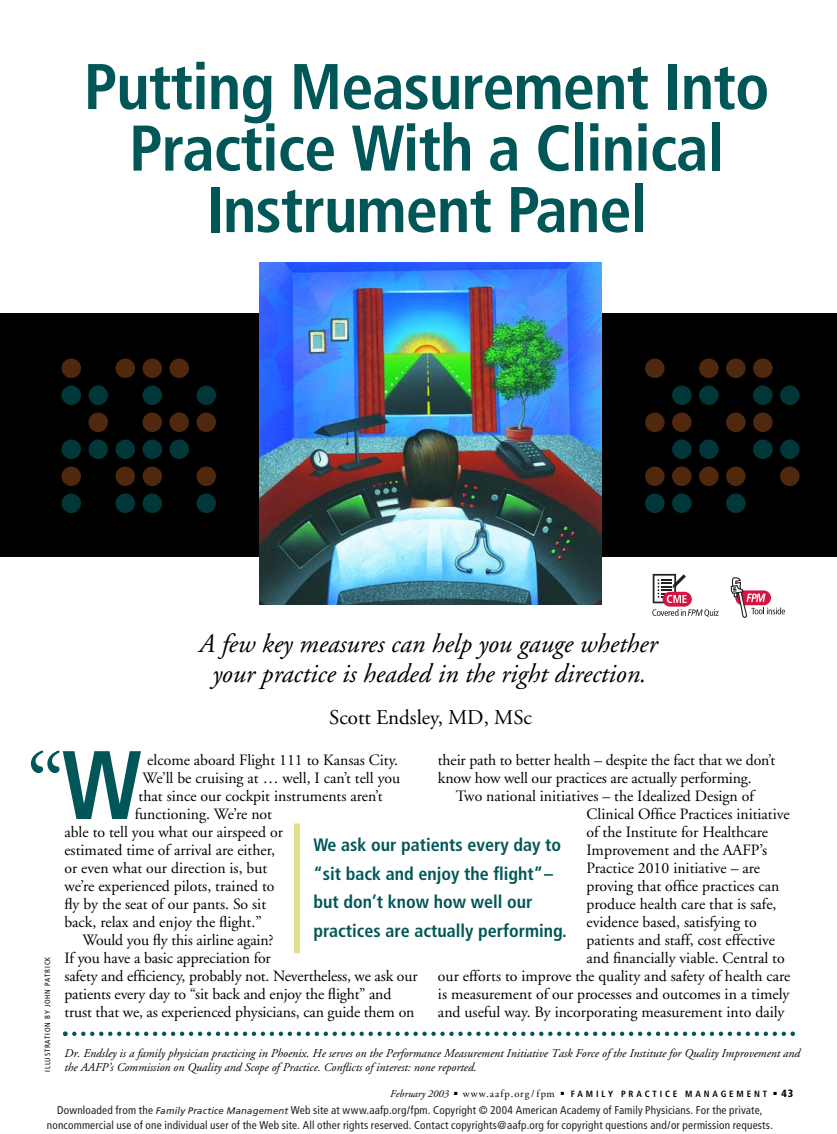
<style>
.page{position:relative;width:837px;height:1134px;background:#fff}
.page>*{position:absolute;margin:0;border:0;box-sizing:border-box;transform-origin:0 0}
.t1{font:97.2px "Adobe Garamond";color:#015758}
.t2{font:700 condensed 64.5px/61.5px "Frutiger";letter-spacing:-.015em;color:#015758;text-align:center}
.t3{font:italic 26.55px/29.7px "Adobe Garamond";color:#000;text-align:center}
.t4{font:21px "Adobe Garamond";color:#000}
.t5{font:700 condensed 18px/28.5px "Frutiger";color:#015758}
.t6{font:15.75px/18px "Adobe Garamond";color:#000}
.t7{font:italic 12px/14.7px "Adobe Garamond";color:#000}
.t8{font:condensed 11.25px/15px "Frutiger";letter-spacing:.015em;color:#231f20;text-align:center}
.t9{font:10.5px "Adobe Garamond";letter-spacing:.1em;color:#000}
.t10{font:italic 10.5px "Adobe Garamond";color:#000}
.t11{font:900 condensed 10.5px "Frutiger";color:#000}
.t12{font:700 condensed 9px "Frutiger";letter-spacing:.31em;color:#000}
.t13{font:condensed 7.5px "Frutiger";letter-spacing:.095em;color:#000}
.s1{font-family:"Frutiger";font-weight:700;font-stretch:condensed}
.s2{font-style:italic;font-stretch:normal;font-size:9.6px}
</style>
<div class="page">
<div style="left:0;top:314px;width:837px;height:243px;background:#000"></div>
<img style="left:260px;top:262px;width:341px;height:342px">
<svg style="left:63px;top:1032px;width:732px;height:4px"></svg>
<div style="left:294px;top:824px;width:6px;height:129px;background:#e0e08d"></div>
<div style="left:62px;top:359px;width:19px;height:19px;background:#4f280e;border-radius:50%"></div>
<div style="left:116px;top:359px;width:19px;height:19px;background:#4f280e;border-radius:50%"></div>
<div style="left:143px;top:359px;width:19px;height:19px;background:#4f280e;border-radius:50%"></div>
<div style="left:170px;top:359px;width:19px;height:19px;background:#4f280e;border-radius:50%"></div>
<div style="left:62px;top:386px;width:19px;height:19px;background:#013738;border-radius:50%"></div>
<div style="left:89px;top:386px;width:19px;height:19px;background:#013738;border-radius:50%"></div>
<div style="left:143px;top:386px;width:19px;height:19px;background:#013738;border-radius:50%"></div>
<div style="left:197px;top:386px;width:19px;height:19px;background:#013738;border-radius:50%"></div>
<div style="left:89px;top:413px;width:19px;height:19px;background:#4f280e;border-radius:50%"></div>
<div style="left:143px;top:413px;width:19px;height:19px;background:#4f280e;border-radius:50%"></div>
<div style="left:170px;top:413px;width:19px;height:19px;background:#4f280e;border-radius:50%"></div>
<div style="left:197px;top:413px;width:19px;height:19px;background:#4f280e;border-radius:50%"></div>
<div style="left:62px;top:440px;width:19px;height:19px;background:#013738;border-radius:50%"></div>
<div style="left:89px;top:440px;width:19px;height:19px;background:#013738;border-radius:50%"></div>
<div style="left:116px;top:440px;width:19px;height:19px;background:#013738;border-radius:50%"></div>
<div style="left:143px;top:440px;width:19px;height:19px;background:#013738;border-radius:50%"></div>
<div style="left:170px;top:440px;width:19px;height:19px;background:#013738;border-radius:50%"></div>
<div style="left:62px;top:467px;width:19px;height:19px;background:#4f280e;border-radius:50%"></div>
<div style="left:116px;top:467px;width:19px;height:19px;background:#4f280e;border-radius:50%"></div>
<div style="left:143px;top:467px;width:19px;height:19px;background:#4f280e;border-radius:50%"></div>
<div style="left:197px;top:467px;width:19px;height:19px;background:#4f280e;border-radius:50%"></div>
<div style="left:62px;top:494px;width:19px;height:19px;background:#013738;border-radius:50%"></div>
<div style="left:116px;top:494px;width:19px;height:19px;background:#013738;border-radius:50%"></div>
<div style="left:143px;top:494px;width:19px;height:19px;background:#013738;border-radius:50%"></div>
<div style="left:197px;top:494px;width:19px;height:19px;background:#013738;border-radius:50%"></div>
<div style="left:645px;top:359px;width:20px;height:19px;background:#4f280e;border-radius:50%"></div>
<div style="left:699px;top:359px;width:20px;height:19px;background:#4f280e;border-radius:50%"></div>
<div style="left:726px;top:359px;width:20px;height:19px;background:#4f280e;border-radius:50%"></div>
<div style="left:753px;top:359px;width:20px;height:19px;background:#4f280e;border-radius:50%"></div>
<div style="left:672px;top:386px;width:20px;height:19px;background:#013738;border-radius:50%"></div>
<div style="left:699px;top:386px;width:20px;height:19px;background:#013738;border-radius:50%"></div>
<div style="left:753px;top:386px;width:20px;height:19px;background:#013738;border-radius:50%"></div>
<div style="left:780px;top:386px;width:20px;height:19px;background:#013738;border-radius:50%"></div>
<div style="left:645px;top:413px;width:20px;height:19px;background:#4f280e;border-radius:50%"></div>
<div style="left:672px;top:413px;width:20px;height:19px;background:#4f280e;border-radius:50%"></div>
<div style="left:726px;top:413px;width:20px;height:19px;background:#4f280e;border-radius:50%"></div>
<div style="left:753px;top:413px;width:20px;height:19px;background:#4f280e;border-radius:50%"></div>
<div style="left:672px;top:440px;width:20px;height:19px;background:#013738;border-radius:50%"></div>
<div style="left:699px;top:440px;width:20px;height:19px;background:#013738;border-radius:50%"></div>
<div style="left:753px;top:440px;width:20px;height:19px;background:#013738;border-radius:50%"></div>
<div style="left:780px;top:440px;width:20px;height:19px;background:#013738;border-radius:50%"></div>
<div style="left:645px;top:467px;width:20px;height:19px;background:#4f280e;border-radius:50%"></div>
<div style="left:672px;top:467px;width:20px;height:19px;background:#4f280e;border-radius:50%"></div>
<div style="left:699px;top:467px;width:20px;height:19px;background:#4f280e;border-radius:50%"></div>
<div style="left:726px;top:467px;width:20px;height:19px;background:#4f280e;border-radius:50%"></div>
<div style="left:780px;top:467px;width:20px;height:19px;background:#4f280e;border-radius:50%"></div>
<div style="left:645px;top:494px;width:20px;height:19px;background:#013738;border-radius:50%"></div>
<div style="left:672px;top:494px;width:20px;height:19px;background:#013738;border-radius:50%"></div>
<div style="left:726px;top:494px;width:20px;height:19px;background:#013738;border-radius:50%"></div>
<svg style="left:652px;top:609px;width:67px;height:8px"></svg>
<div style="left:663px;top:592px;width:29px;height:15px;background:#d71344;border-radius:7px"></div>
<svg style="left:653px;top:574px;width:34px;height:29px"></svg>
<svg style="left:730px;top:577px;width:55px;height:41px"></svg>
<h2 class="t2" style="left:84px;top:61px;width:687px">Putting Measurement Into<br>Practice With a Clinical<br>Instrument Panel</h2>
<h3 class="t3" style="left:199px;top:631px;width:460px">A few key measures can help you gauge whether your practice is headed in the right direction.</h3>
<h3 class="t4" style="left:329px;top:709px;width:204px">Scott Endsley, MD, MSc</h3>
<h1 class="t1" style="left:26px;top:749px;width:118px">“<span class="s1">W</span></h1>
<p class="t6" style="left:147px;top:752px;width:252px">elcome aboard Flight 111 to Kansas City.</p>
<p class="t6" style="left:438px;top:752px;width:339px">their path to better health – despite the fact that we don’t know how well our practices are actually performing.</p>
<p class="t6" style="left:456px;top:788px;width:299px">Two national initiatives – the Idealized Design of</p>
<p class="t6" style="left:587px;top:806px;width:205px">Clinical Office Practices initiative</p>
<p class="t6" style="left:587px;top:824px;width:183px">of the Institute for Healthcare</p>
<p class="t6" style="left:587px;top:842px;width:182px">Improvement and the AAFP’s</p>
<p class="t6" style="left:587px;top:860px;width:175px">Practice 2010 initiative – are</p>
<p class="t6" style="left:587px;top:878px;width:194px">proving that office practices can</p>
<p class="t6" style="left:587px;top:896px;width:192px">produce health care that is safe,</p>
<p class="t6" style="left:587px;top:914px;width:172px">evidence based, satisfying to</p>
<p class="t6" style="left:587px;top:932px;width:190px">patients and staff, cost effective</p>
<p class="t6" style="left:587px;top:950px;width:200px">and financially viable. Central to</p>
<p class="t6" style="left:438px;top:968px;width:354px">our efforts to improve the quality and safety of health care</p>
<p class="t6" style="left:438px;top:986px;width:353px">is measurement of our processes and outcomes in a timely</p>
<p class="t6" style="left:438px;top:1004px;width:348px">and useful way. By incorporating measurement into daily</p>
<p class="t6" style="left:143px;top:770px;width:259px">We’ll be cruising at … well, I can’t tell you</p>
<p class="t6" style="left:139px;top:788px;width:245px">that since our cockpit instruments aren’t</p>
<p class="t6" style="left:135px;top:806px;width:139px">functioning. We’re not</p>
<p class="t6" style="left:64px;top:824px;width:220px">able to tell you what our airspeed or</p>
<p class="t6" style="left:64px;top:842px;width:212px">estimated time of arrival are either,</p>
<p class="t6" style="left:64px;top:860px;width:204px">or even what our direction is, but</p>
<p class="t6" style="left:64px;top:878px;width:212px">we’re experienced pilots, trained to</p>
<p class="t6" style="left:64px;top:896px;width:203px">fly by the seat of our pants. So sit</p>
<p class="t6" style="left:64px;top:914px;width:199px">back, relax and enjoy the flight.”</p>
<p class="t6" style="left:82px;top:932px;width:193px">Would you fly this airline again?</p>
<p class="t6" style="left:64px;top:950px;width:208px">If you have a basic appreciation for</p>
<p class="t6" style="left:64px;top:968px;width:355px">safety and efficiency, probably not. Nevertheless, we ask our</p>
<p class="t6" style="left:64px;top:986px;width:328px">patients every day to “sit back and enjoy the flight” and</p>
<p class="t6" style="left:64px;top:1004px;width:352px">trust that we, as experienced physicians, can guide them on</p>
<p class="t5" style="left:313px;top:832px;width:255px">We ask our patients every day to “sit back and enjoy the flight”– but don’t know how well our practices are actually performing.</p>
<p class="t13" style="left:44px;top:1072px;width:116px;rotate:-90deg">ILLUSTRATION BY JOHN PATRICK</p>
<p class="t7" style="left:64px;top:1047px;width:737px">Dr. Endsley is a family physician practicing in Phoenix. He serves on the Performance Measurement Initiative Task Force of the Institute for Quality Improvement and the AAFP’s Commission on Quality and Scope of Practice. Conflicts of interest: none reported.</p>
<p class="t10" style="left:390px;top:1089px;width:60px">February 2003</p>
<p class="t9" style="left:454px;top:1089px;width:102px">■ www.aafp.org/fpm</p>
<p class="t12" style="left:561px;top:1090px;width:217px">■ FAMILY PRACTICE MANAGEMENT ■</p>
<p class="t11" style="left:781px;top:1089px;width:14px">43</p>
<p class="t8" style="left:47px;top:1103px;width:728px">Downloaded from the <span class="s2">Family Practice Management</span> Web site at www.aafp.org/fpm. Copyright © 2004 American Academy of Family Physicians. For the private, noncommercial use of one individual user of the Web site. All other rights reserved. Contact copyrights@aafp.org for copyright questions and/or permission requests.</p>
</div>
